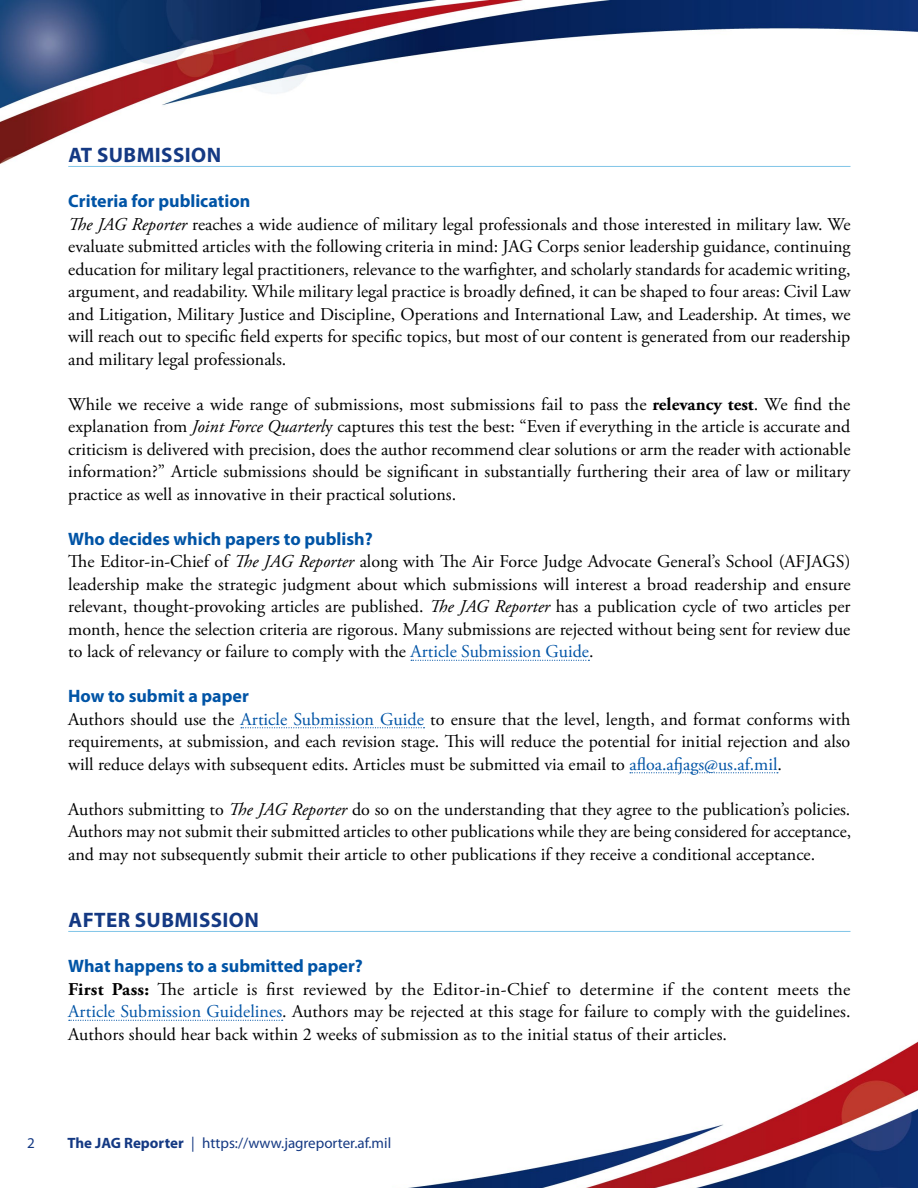
<style>
.page{position:relative;width:918px;height:1188px;background:#fff}
.page>*{position:absolute;margin:0;border:0;box-sizing:border-box;transform-origin:0 0}
.HD_1{font:700 21px "Myriad Pro";letter-spacing:.02em;color:#143983}
.Normal_Plus_5{font:18px/22.5px "Adobe Garamond Pro";color:#000;text-align:justify}
.HD_2{font:700 18px "Myriad Pro";color:#0054a6}
.t1{font:15px "Myriad Pro";color:#143983}
.s1{font-style:italic}
.s2{font-weight:700}
.s3{color:#0054a6}
</style>
<div class="page">
<img style="left:408px;top:1041px;width:510px;height:147px">
<img style="left:0;top:0;width:918px;height:167px">
<hr style="left:68px;top:166px;width:782px;height:1px;background:#80c4e7">
<svg style="left:411px;top:660px;width:178px;height:1px"></svg>
<svg style="left:241px;top:727px;width:184px;height:1px"></svg>
<svg style="left:630px;top:772px;width:148px;height:1px"></svg>
<hr style="left:68px;top:931px;width:782px;height:1px;background:#80c4e7">
<svg style="left:69px;top:1020px;width:214px;height:1px"></svg>
<h1 class="HD_1" style="left:68px;top:142px;width:154px">AT SUBMISSION</h1>
<h1 class="HD_2" style="left:68px;top:189px;width:184px">Criteria for publication</h1>
<p class="Normal_Plus_5" style="left:68px;top:213px;width:784px"><span class="s1">The JAG Reporter</span> reaches a wide audience of military legal professionals and those interested in military law. We evaluate submitted articles with the following criteria in mind: JAG Corps senior leadership guidance, continuing education for military legal practitioners, relevance to the warfighter, and scholarly standards for academic writing, argument, and readability. While military legal practice is broadly defined, it can be shaped to four areas: Civil Law and Litigation, Military Justice and Discipline, Operations and International Law, and Leadership. At times, we will reach out to specific field experts for specific topics, but most of our content is generated from our readership and military legal professionals.</p>
<p class="Normal_Plus_5" style="left:68px;top:393px;width:784px">While we receive a wide range of submissions, most submissions fail to pass the <span class="s2">relevancy test</span>. We find the explanation from <span class="s1">Joint Force Quarterl</span>y captures this test the best: “Even if everything in the article is accurate and criticism is delivered with precision, does the author recommend clear solutions or arm the reader with actionable information?” Article submissions should be significant in substantially furthering their area of law or military practice as well as innovative in their practical solutions.</p>
<h1 class="HD_2" style="left:68px;top:527px;width:306px">Who decides which papers to publish?</h1>
<p class="Normal_Plus_5" style="left:68px;top:551px;width:784px">The Editor-in-Chief of <span class="s1">The JAG Reporter</span> along with The Air Force Judge Advocate General’s School (AFJAGS) leadership make the strategic judgment about which submissions will interest a broad readership and ensure relevant, thought-provoking articles are published. <span class="s1">The JAG Reporter</span> has a publication cycle of two articles per month, hence the selection criteria are rigorous. Many submissions are rejected without being sent for review due to lack of relevancy or failure to comply with the <span class="s3">Article Submission Guide</span>.</p>
<h1 class="HD_2" style="left:68px;top:684px;width:182px">How to submit a paper</h1>
<p class="Normal_Plus_5" style="left:68px;top:708px;width:784px">Authors should use the <span class="s3">Article Submission Guide</span> to ensure that the level, length, and format conforms with requirements, at submission, and each revision stage. This will reduce the potential for initial rejection and also will reduce delays with subsequent edits. Articles must be submitted via email to <span class="s3">afloa.afjags@us.af.mil</span>.</p>
<p class="Normal_Plus_5" style="left:68px;top:798px;width:784px">Authors submitting to <span class="s1">The JAG Reporter</span> do so on the understanding that they agree to the publication’s policies.<br>Authors may not submit their submitted articles to other publications while they are being considered for acceptance, and may not subsequently submit their article to other publications if they receive a conditional acceptance.</p>
<h1 class="HD_1" style="left:68px;top:907px;width:192px">AFTER SUBMISSION</h1>
<h1 class="HD_2" style="left:68px;top:954px;width:296px">What happens to a submitted paper?</h1>
<p class="Normal_Plus_5" style="left:68px;top:978px;width:784px"><span class="s2">First Pass:</span> The article is first reviewed by the Editor-in-Chief to determine if the content meets the <span class="s3">Article Submission Guidelines</span>. Authors may be rejected at this stage for failure to comply with the guidelines.<br>Authors should hear back within 2 weeks of submission as to the initial status of their articles.</p>
<p class="t1" style="left:27px;top:1134px;width:9px">2</p>
<p class="t1" style="left:68px;top:1134px;width:325px"><span class="s2">The JAG Reporter</span> | https://www.jagreporter.af.mil</p>
</div>
